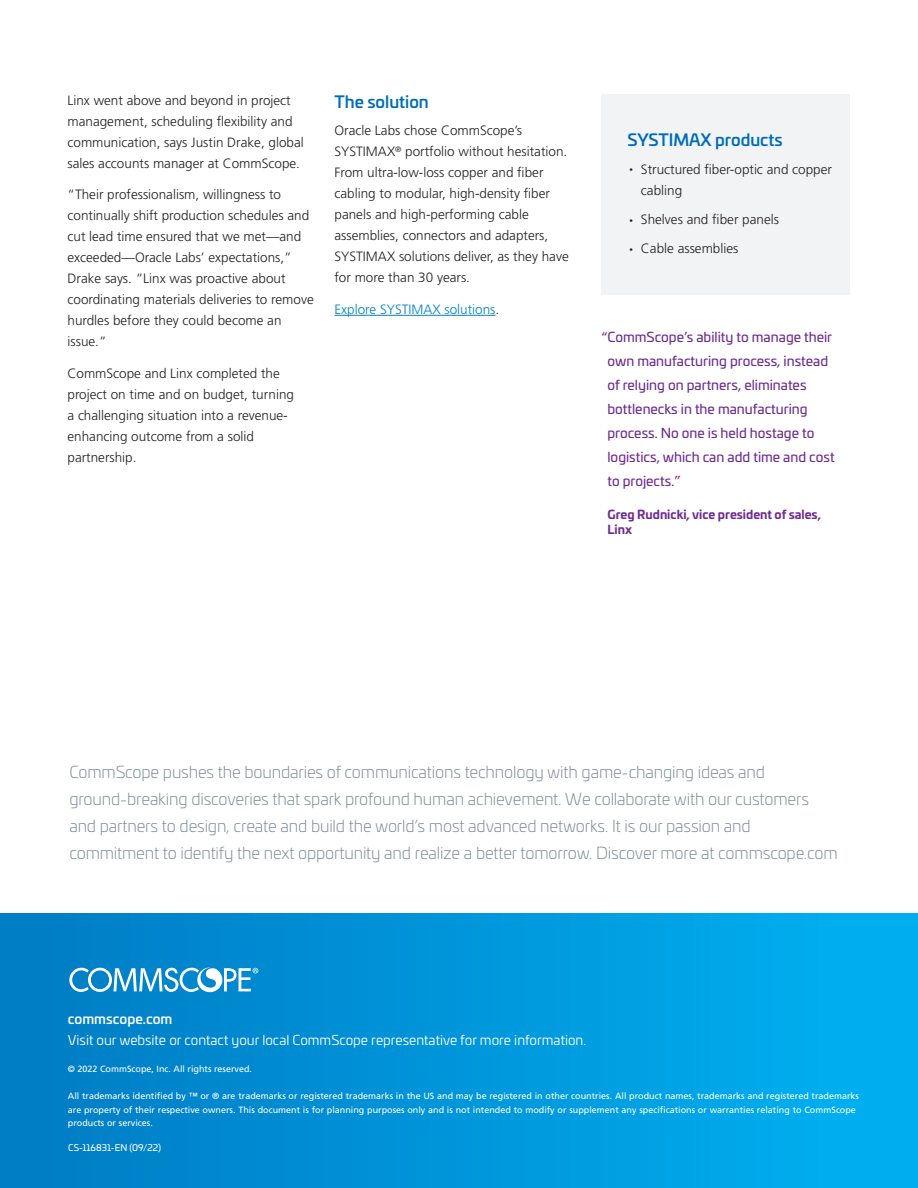
<style>
.page{position:relative;width:918px;height:1188px;background:#fff}
.page>*{position:absolute;margin:0;border:0;box-sizing:border-box;transform-origin:0 0}
.CS_Intro_body_10pt{font:300 16.5px/27px "Univia Pro";letter-spacing:-.01em;color:#7e8c9b}
.CS_section_head-blue{font:500 16.5px "Univia Pro";color:#006cb7}
.CS_Body_text_9pt{font:300 13.5px/21px "Frutiger LT Pro";color:#231f20}
.CS_Quote_text-Unboxe{font:13.5px/24px "Univia Pro";color:#6e2c91}
.CS_commscope_com{font:13.5px "Univia Pro";color:#fff}
.CS_Body_text_9pt-2{font:300 13.5px "Frutiger LT Pro";color:#0080c5}
.CS_commscope_com-2{font:500 13.5px "Univia Pro";color:#fff}
.CS_Quote_Attribute_P{font:700 12px/15.8px "Univia Pro";color:#6e2c91}
.Legal_Small{font:9px/13.5px "Frutiger LT Pro";color:#fff}
.CS_Legal{font:9px "Frutiger LT Pro";color:#fff}
.Legal_Small-2{font:9px "Univia Pro";color:#fff}
.s1{color:#231f20}
.s2{font-size:27px}
</style>
<div class="page">
<div style="left:602px;top:94px;width:248px;height:201px;background:#f2f3f4"></div>
<div style="left:0;top:914px;width:918px;height:274px;background:linear-gradient(to right,#007bc3,#00b1f2)"></div>
<svg style="left:69px;top:967px;width:189px;height:25px"></svg>
<hr style="left:334px;top:315px;width:162px;height:1px;background:#0080c5">
<p class="CS_Body_text_9pt" style="left:68px;top:90px;width:238px">Linx went above and beyond in project management, scheduling flexibility and communication, says Justin Drake, global sales accounts manager at CommScope.</p>
<p class="CS_Body_text_9pt" style="left:68px;top:184px;width:248px">“Their professionalism, willingness to continually shift production schedules and cut lead time ensured that we met—and exceeded—Oracle Labs’ expectations,” Drake says. “Linx was proactive about coordinating materials deliveries to remove hurdles before they could become an issue.”</p>
<p class="CS_Body_text_9pt" style="left:68px;top:363px;width:228px">CommScope and Linx completed the project on time and on budget, turning a challenging situation into a revenue&shy;enhancing outcome from a solid partnership.</p>
<p class="CS_section_head-blue" style="left:334px;top:89px;width:96px">The solution</p>
<p class="CS_Body_text_9pt" style="left:334px;top:120px;width:236px">Oracle Labs chose CommScope’s SYSTIMAX<sup>®</sup> portfolio without hesitation.<br>From ultra-low-loss copper and fiber cabling to modular, high-density fiber panels and high-performing cable assemblies, connectors and adapters, SYSTIMAX solutions deliver, as they have for more than 30 years.</p>
<p class="CS_Body_text_9pt-2" style="left:334px;top:301px;width:166px">Explore SYSTIMAX solutions<span class="s1">.</span></p>
<p class="CS_section_head-blue" style="left:627px;top:127px;width:157px">SYSTIMAX products</p>
<p class="CS_Body_text_9pt" style="left:641px;top:159px;width:193px;text-indent:-14px"><span class="s2">·</span> Structured fiber-optic and copper cabling</p>
<p class="CS_Body_text_9pt" style="left:627px;top:209px;width:153px"><span class="s2">·</span> Shelves and fiber panels</p>
<p class="CS_Body_text_9pt" style="left:627px;top:238px;width:113px"><span class="s2">·</span> Cable assemblies</p>
<p class="CS_Quote_text-Unboxe" style="left:608px;top:325px;width:229px;text-indent:-6px">“CommScope’s ability to manage their own manufacturing process, instead of relying on partners, eliminates bottlenecks in the manufacturing process. No one is held hostage to logistics, which can add time and cost to projects.”</p>
<p class="CS_Quote_Attribute_P" style="left:608px;top:505px;width:215px">Greg Rudnicki, vice president of sales,<br>Linx</p>
<p class="CS_Intro_body_10pt" style="left:69px;top:758px;width:770px">CommScope pushes the boundaries of communications technology with game-changing ideas and ground-breaking discoveries that spark profound human achievement. We collaborate with our customers and partners to design, create and build the world’s most advanced networks. It is our passion and commitment to identify the next opportunity and realize a better tomorrow. Discover more at commscope.com</p>
<p class="CS_commscope_com-2" style="left:68px;top:1009px;width:106px">commscope.com</p>
<p class="CS_commscope_com" style="left:68px;top:1030px;width:520px">Visit our website or contact your local CommScope representative for more information.</p>
<p class="CS_Legal" style="left:68px;top:1064px;width:186px">© 2022 CommScope, Inc. All rights reserved.</p>
<p class="Legal_Small" style="left:68px;top:1089px;width:793px">All trademarks identified by ™ or ® are trademarks or registered trademarks in the US and may be registered in other countries. All product names, trademarks and registered trademarks are property of their respective owners. This document is for planning purposes only and is not intended to modify or supplement any specifications or warranties relating to CommScope products or services.</p>
<p class="Legal_Small-2" style="left:68px;top:1141px;width:94px">CS-116831-EN (09/22)</p>
</div>
